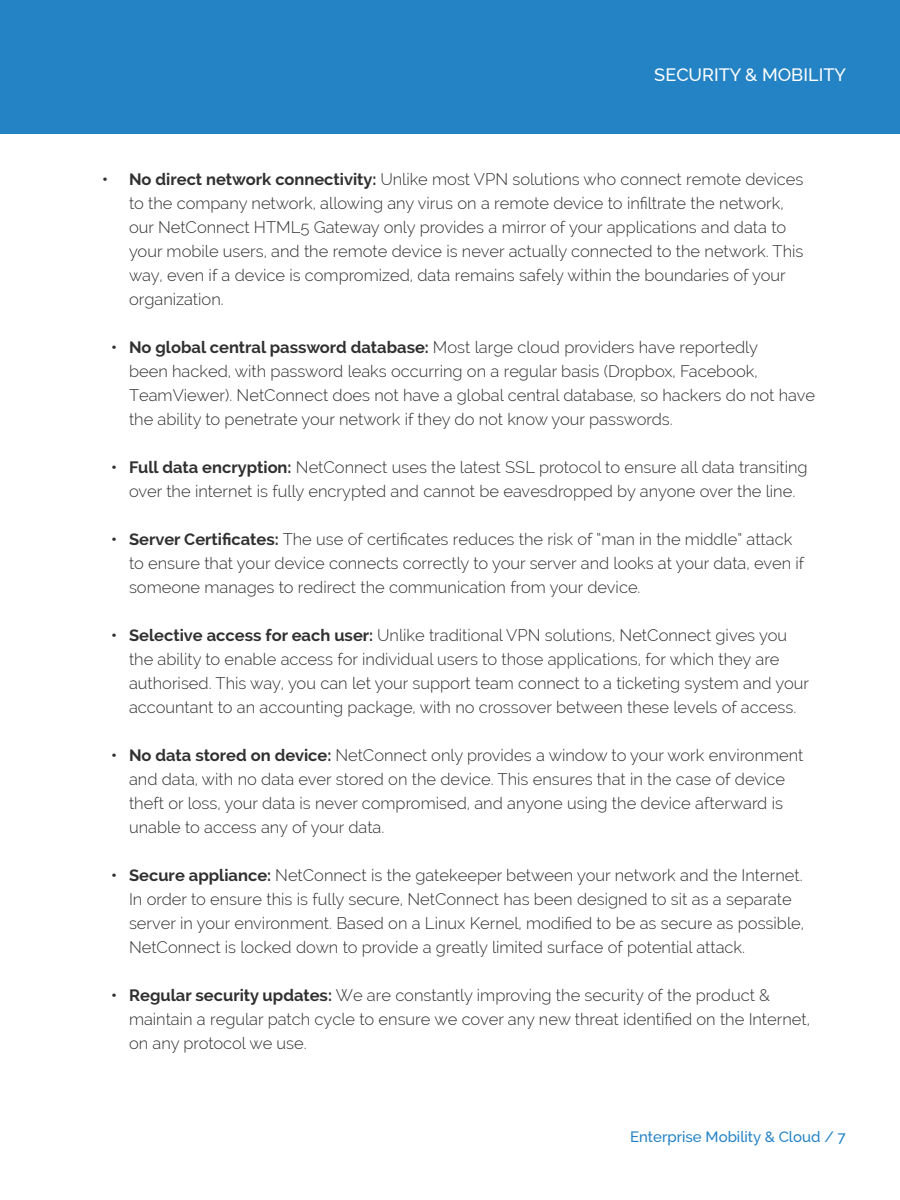
<style>
.page{position:relative;width:900px;height:1200px;background:#fff}
.page>*{position:absolute;margin:0;border:0;box-sizing:border-box;transform-origin:0 0}
.t1{font:500 18px "Raleway";color:#fff}
.t2{font:300 16.5px/24px "Raleway";color:#313030}
.t3{font:500 15px "Raleway";color:#2483c5}
.s1{font-weight:700}
</style>
<div class="page">
<div style="left:0;top:0;width:900px;height:134px;background:#2483c5"></div>
<p class="t1" style="left:654px;top:64px;width:193px">SECURITY &amp; MOBILITY</p>
<p class="t2" style="left:129px;top:167px;width:676px;text-indent:-27px"><span class="s1">• No direct network connectivity:</span> Unlike most VPN solutions who connect remote devices to the company network, allowing any virus on a remote device to infiltrate the network, our NetConnect HTML5 Gateway only provides a mirror of your applications and data to your mobile users, and the remote device is never actually connected to the network. This way, even if a device is compromized, data remains safely within the boundaries of your organization.</p>
<p class="t2" style="left:129px;top:335px;width:688px;text-indent:-18px"><span class="s1">• No global central password database:</span> Most large cloud providers have reportedly<br>been hacked, with password leaks occurring on a regular basis (Dropbox, Facebook, TeamViewer). NetConnect does not have a global central database, so hackers do not have the ability to penetrate your network if they do not know your passwords.</p>
<p class="t2" style="left:111px;top:455px;width:698px;text-align:center"><span class="s1">• Full data encryption:</span> NetConnect uses the latest SSL protocol to ensure all data transiting over the internet is fully encrypted and cannot be eavesdropped by anyone over the line.</p>
<p class="t2" style="left:129px;top:527px;width:677px;text-indent:-18px"><span class="s1">• Server Certificates:</span> The use of certificates reduces the risk of “man in the middle” attack to ensure that your device connects correctly to your server and looks at your data, even if someone manages to redirect the communication from your device.</p>
<p class="t2" style="left:129px;top:623px;width:682px;text-indent:-18px"><span class="s1">• Selective access for each user:</span> Unlike traditional VPN solutions, NetConnect gives you the ability to enable access for individual users to those applications, for which they are authorised. This way, you can let your support team connect to a ticketing system and your accountant to an accounting package, with no crossover between these levels of access.</p>
<p class="t2" style="left:129px;top:743px;width:676px;text-indent:-18px"><span class="s1">• No data stored on device:</span> NetConnect only provides a window to your work environment and data, with no data ever stored on the device. This ensures that in the case of device theft or loss, your data is never compromised, and anyone using the device afterward is unable to access any of your data.</p>
<p class="t2" style="left:129px;top:863px;width:676px;text-indent:-18px"><span class="s1">• Secure appliance:</span> NetConnect is the gatekeeper between your network and the Internet.<br>In order to ensure this is fully secure, NetConnect has been designed to sit as a separate server in your environment. Based on a Linux Kernel, modified to be as secure as possible, NetConnect is locked down to provide a greatly limited surface of potential attack.</p>
<p class="t2" style="left:129px;top:983px;width:682px;text-indent:-18px"><span class="s1">• Regular security updates:</span> We are constantly improving the security of the product &amp; maintain a regular patch cycle to ensure we cover any new threat identified on the Internet, on any protocol we use.</p>
<p class="t3" style="left:630px;top:1128px;width:217px">Enterprise Mobility &amp; Cloud / 7</p>
</div>
